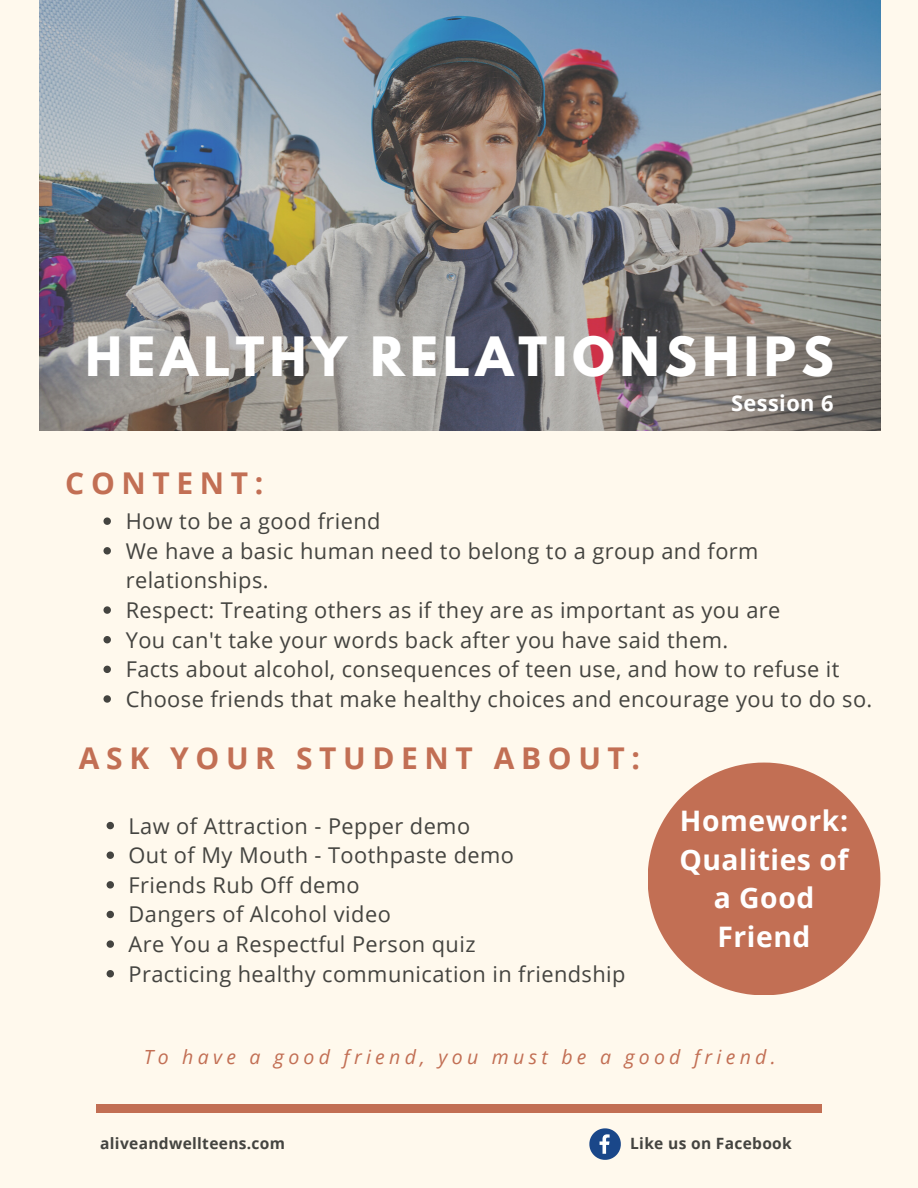
<style>
.page{position:relative;width:918px;height:1188px;background:#fff9ed}
.page>*{position:absolute;margin:0;border:0;box-sizing:border-box;transform-origin:0 0}
.t1{font:700 48px "League Spartan";letter-spacing:.11em;color:#fff}
.t2{font:700 30px "Open Sans";letter-spacing:.22em;color:#c26f54}
.t3{font:700 28.35px/38.5px "Open Sans";letter-spacing:.02em;color:#fff;text-align:center}
.t4{font:21.75px/29.7px "Open Sans";letter-spacing:.02em;color:#444440}
.t5{font:700 21.75px "Open Sans";letter-spacing:.02em;color:#fff}
.t6{font:italic 19.5px "Open Sans";letter-spacing:.22em;color:#c26f54}
.t7{font:700 15.6px "Open Sans";letter-spacing:.02em;color:#444440}
</style>
<div class="page">
<img style="left:39px;top:0;width:841px;height:431px">
<div style="left:96px;top:1105px;width:726px;height:8px;background:#c26f54"></div>
<svg style="left:589px;top:1128px;width:32px;height:32px"></svg>
<svg style="left:104px;top:517px;width:7px;height:8px"></svg>
<svg style="left:104px;top:547px;width:7px;height:8px"></svg>
<svg style="left:104px;top:606px;width:7px;height:8px"></svg>
<svg style="left:104px;top:636px;width:7px;height:7px"></svg>
<svg style="left:104px;top:666px;width:7px;height:7px"></svg>
<svg style="left:104px;top:695px;width:7px;height:8px"></svg>
<svg style="left:648px;top:763px;width:232px;height:232px;fill:#c26f54"></svg>
<svg style="left:107px;top:822px;width:7px;height:7px"></svg>
<svg style="left:107px;top:852px;width:7px;height:7px"></svg>
<svg style="left:107px;top:881px;width:7px;height:8px"></svg>
<svg style="left:107px;top:911px;width:7px;height:7px"></svg>
<svg style="left:107px;top:940px;width:7px;height:8px"></svg>
<svg style="left:107px;top:970px;width:7px;height:7px"></svg>
<p class="t1" style="left:86px;top:333px;width:750px">HEALTHY RELATIONSHIPS</p>
<p class="t2" style="left:65px;top:462px;width:199px">CONTENT:</p>
<p class="t5" style="left:731px;top:388px;width:104px">Session 6</p>
<p class="t4" style="left:126px;top:506px;width:256px">How to be a good friend</p>
<p class="t4" style="left:126px;top:535px;width:634px">We have a basic human need to belong to a group and form relationships.</p>
<p class="t4" style="left:126px;top:595px;width:656px">Respect: Treating others as if they are as important as you are</p>
<p class="t4" style="left:126px;top:624px;width:604px">You can't take your words back after you have said them.</p>
<p class="t4" style="left:126px;top:654px;width:715px">Facts about alcohol, consequences of teen use, and how to refuse it</p>
<p class="t4" style="left:126px;top:684px;width:748px">Choose friends that make healthy choices and encourage you to do so.</p>
<p class="t2" style="left:79px;top:737px;width:563px">ASK YOUR STUDENT ABOUT:</p>
<p class="t4" style="left:129px;top:810px;width:343px">Law of Attraction - Pepper demo</p>
<p class="t4" style="left:129px;top:840px;width:387px">Out of My Mouth - Toothpaste demo</p>
<p class="t4" style="left:129px;top:869px;width:233px">Friends Rub Off demo</p>
<p class="t4" style="left:129px;top:899px;width:264px">Dangers of Alcohol video</p>
<p class="t4" style="left:129px;top:929px;width:348px">Are You a Respectful Person quiz</p>
<p class="t4" style="left:129px;top:958px;width:498px">Practicing healthy communication in friendship</p>
<p class="t3" style="left:679px;top:801px;width:171px">Homework:<br>Qualities of a Good<br>Friend</p>
<p class="t6" style="left:144px;top:1043px;width:633px">To have a good friend, you must be a good friend.</p>
<p class="t7" style="left:100px;top:1133px;width:186px">aliveandwellteens.com</p>
<p class="t7" style="left:630px;top:1133px;width:163px">Like us on Facebook</p>
</div>
